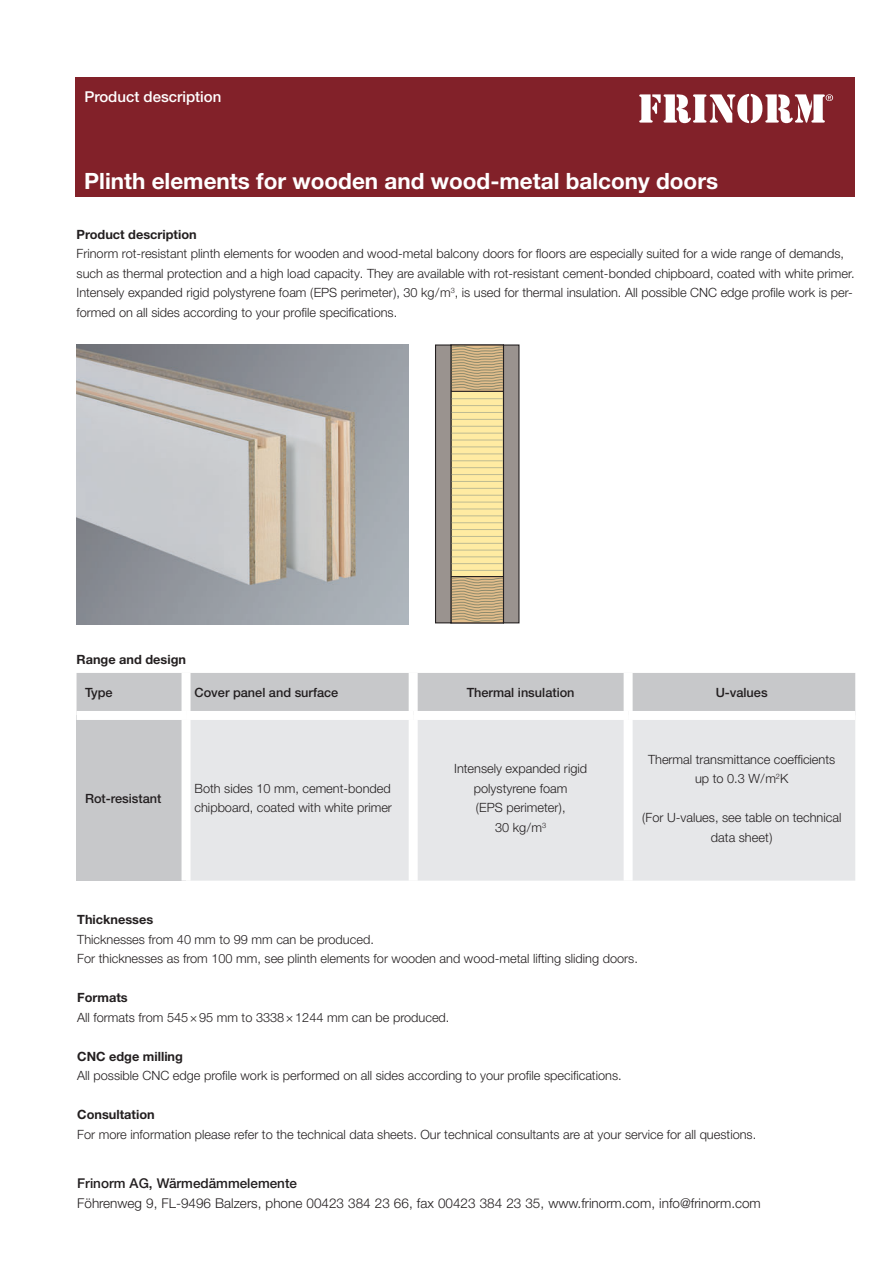
<style>
.page{position:relative;width:893px;height:1263px;background:#fff}
.page>*{position:absolute;margin:0;border:0;box-sizing:border-box;transform-origin:0 0}
.t1{font:700 22.5px "Helvetica Neue LT Pro";color:#fff}
.t2{font:500 15px "Helvetica Neue LT Pro";color:#fff}
.t3{font:300 13.5px "Helvetica Neue LT Pro";color:#231f20}
.t4{font:500 13.5px "Helvetica Neue LT Pro";color:#231f20}
.t5{font:300 12.75px/19.5px "Helvetica Neue LT Pro";color:#231f20}
.t6{font:700 12.75px "Helvetica Neue LT Pro";color:#231f20}
.t7{font:500 12.75px "Helvetica Neue LT Pro";color:#231f20}
</style>
<div class="page">
<div style="left:75px;top:77px;width:780px;height:119px;background:#822129"></div>
<div style="left:77px;top:673px;width:778px;height:38px;background:#c7c8ca"></div>
<div style="left:77px;top:715px;width:109px;height:166px;background:#c7c8ca"></div>
<div style="left:191px;top:720px;width:664px;height:161px;background:#e6e7e9"></div>
<div style="left:182px;top:673px;width:9px;height:38px;background:#fff"></div>
<div style="left:409px;top:673px;width:9px;height:38px;background:#fff"></div>
<div style="left:77px;top:711px;width:109px;height:9px;background:#fff"></div>
<div style="left:182px;top:720px;width:9px;height:161px;background:#fff"></div>
<div style="left:409px;top:720px;width:9px;height:161px;background:#fff"></div>
<div style="left:624px;top:673px;width:9px;height:38px;background:#fff"></div>
<div style="left:624px;top:720px;width:9px;height:161px;background:#fff"></div>
<div style="left:451px;top:345px;width:52px;height:278px;background:#ffeba2"></div>
<div style="left:450px;top:344px;width:54px;height:279px;border:1px solid #231f20"></div>
<hr style="left:449px;top:398px;width:54px;height:1px;background:#bebb92">
<hr style="left:449px;top:405px;width:54px;height:1px;background:#bebb92">
<hr style="left:449px;top:412px;width:54px;height:1px;background:#bebb92">
<hr style="left:449px;top:419px;width:54px;height:1px;background:#bebb92">
<hr style="left:449px;top:426px;width:54px;height:1px;background:#bebb92">
<hr style="left:449px;top:433px;width:54px;height:1px;background:#bebb92">
<hr style="left:449px;top:440px;width:54px;height:1px;background:#bebb92">
<hr style="left:449px;top:447px;width:54px;height:1px;background:#bebb92">
<hr style="left:449px;top:454px;width:54px;height:1px;background:#bebb92">
<hr style="left:449px;top:460px;width:54px;height:1px;background:#bebb92">
<hr style="left:449px;top:467px;width:54px;height:1px;background:#bebb92">
<hr style="left:449px;top:474px;width:54px;height:1px;background:#bebb92">
<hr style="left:449px;top:481px;width:54px;height:1px;background:#bebb92">
<hr style="left:449px;top:488px;width:54px;height:1px;background:#bebb92">
<hr style="left:449px;top:495px;width:54px;height:1px;background:#bebb92">
<hr style="left:449px;top:502px;width:54px;height:1px;background:#bebb92">
<hr style="left:449px;top:509px;width:54px;height:1px;background:#bebb92">
<hr style="left:449px;top:516px;width:54px;height:1px;background:#bebb92">
<hr style="left:449px;top:522px;width:54px;height:1px;background:#bebb92">
<hr style="left:449px;top:529px;width:54px;height:1px;background:#bebb92">
<hr style="left:449px;top:536px;width:54px;height:1px;background:#bebb92">
<hr style="left:449px;top:543px;width:54px;height:1px;background:#bebb92">
<hr style="left:449px;top:550px;width:54px;height:1px;background:#bebb92">
<hr style="left:449px;top:557px;width:54px;height:1px;background:#bebb92">
<hr style="left:449px;top:563px;width:54px;height:1px;background:#bebb92">
<hr style="left:449px;top:570px;width:54px;height:1px;background:#bebb92">
<div style="left:450px;top:576px;width:54px;height:47px;border:1px solid #231f20"></div>
<div style="left:450px;top:344px;width:54px;height:48px;border:1px solid #231f20"></div>
<svg style="left:451px;top:346px;width:52px;height:44px"></svg>
<svg style="left:451px;top:577px;width:52px;height:45px"></svg>
<div style="left:435px;top:345px;width:16px;height:278px;background:#9a938f"></div>
<div style="left:435px;top:344px;width:16px;height:279px;border:1px solid #231f20"></div>
<div style="left:504px;top:345px;width:15px;height:278px;background:#9a938f"></div>
<div style="left:503px;top:344px;width:16px;height:279px;border:1px solid #231f20"></div>
<img style="left:77px;top:345px;width:331px;height:279px">
<svg style="left:639px;top:94px;width:194px;height:29px"></svg>
<p class="t2" style="left:84px;top:88px;width:138px">Product description</p>
<h1 class="t1" style="left:84px;top:166px;width:635px">Plinth elements for wooden and wood-metal balcony doors</h1>
<p class="t6" style="left:77px;top:226px;width:122px">Product description</p>
<p class="t5" style="left:77px;top:244px;width:779px">Frinorm rot-resistant plinth elements for wooden and wood-metal balcony doors for floors are especially suited for a wide range of demands, such as thermal protection and a high load capacity. They are available with rot-resistant cement-bonded chipboard, coated with white primer.<br>Intensely expanded rigid polystyrene foam (EPS perimeter), 30 kg/m<sup>3</sup>, is used for thermal insulation. All possible CNC edge profile work is per&shy;formed on all sides according to your profile specifications.</p>
<p class="t6" style="left:77px;top:651px;width:111px">Range and design</p>
<p class="t7" style="left:85px;top:684px;width:29px">Type</p>
<p class="t7" style="left:195px;top:684px;width:145px">Cover panel and surface</p>
<p class="t7" style="left:467px;top:684px;width:109px">Thermal insulation</p>
<p class="t7" style="left:716px;top:684px;width:53px">U-values</p>
<p class="t7" style="left:85px;top:790px;width:78px">Rot-resistant</p>
<p class="t5" style="left:195px;top:778px;width:199px">Both sides 10 mm, cement-bonded chipboard, coated with white primer</p>
<p class="t5" style="left:454px;top:759px;width:134px;text-align:center">Intensely expanded rigid polystyrene foam<br>(EPS perimeter),<br>30 kg/m<sup>3</sup></p>
<p class="t5" style="left:648px;top:749px;width:189px;text-align:center">Thermal transmittance coefficients up to 0.3 W/m<sup>2</sup>K</p>
<p class="t5" style="left:642px;top:807px;width:201px;text-align:center">(For U-values, see table on technical data sheet)</p>
<p class="t6" style="left:77px;top:911px;width:78px">Thicknesses</p>
<p class="t5" style="left:77px;top:929px;width:562px">Thicknesses from 40 mm to 99 mm can be produced.<br>For thicknesses as from 100 mm, see plinth elements for wooden and wood-metal lifting sliding doors.</p>
<p class="t6" style="left:77px;top:989px;width:52px">Formats</p>
<p class="t5" style="left:77px;top:1007px;width:374px">All formats from 545×95 mm to 3338×1244 mm can be produced.</p>
<p class="t6" style="left:77px;top:1048px;width:107px">CNC edge milling</p>
<p class="t5" style="left:77px;top:1065px;width:546px">All possible CNC edge profile work is performed on all sides according to your profile specifications.</p>
<p class="t6" style="left:77px;top:1106px;width:79px">Consultation</p>
<p class="t5" style="left:77px;top:1124px;width:681px">For more information please refer to the technical data sheets. Our technical consultants are at your service for all questions.</p>
<p class="t4" style="left:77px;top:1175px;width:221px">Frinorm AG, Wärmedämmelemente</p>
<p class="t3" style="left:77px;top:1195px;width:685px">Föhrenweg 9, FL-9496 Balzers, phone 00423 384 23 66, fax 00423 384 23 35, www.frinorm.com, info@frinorm.com</p>
</div>
